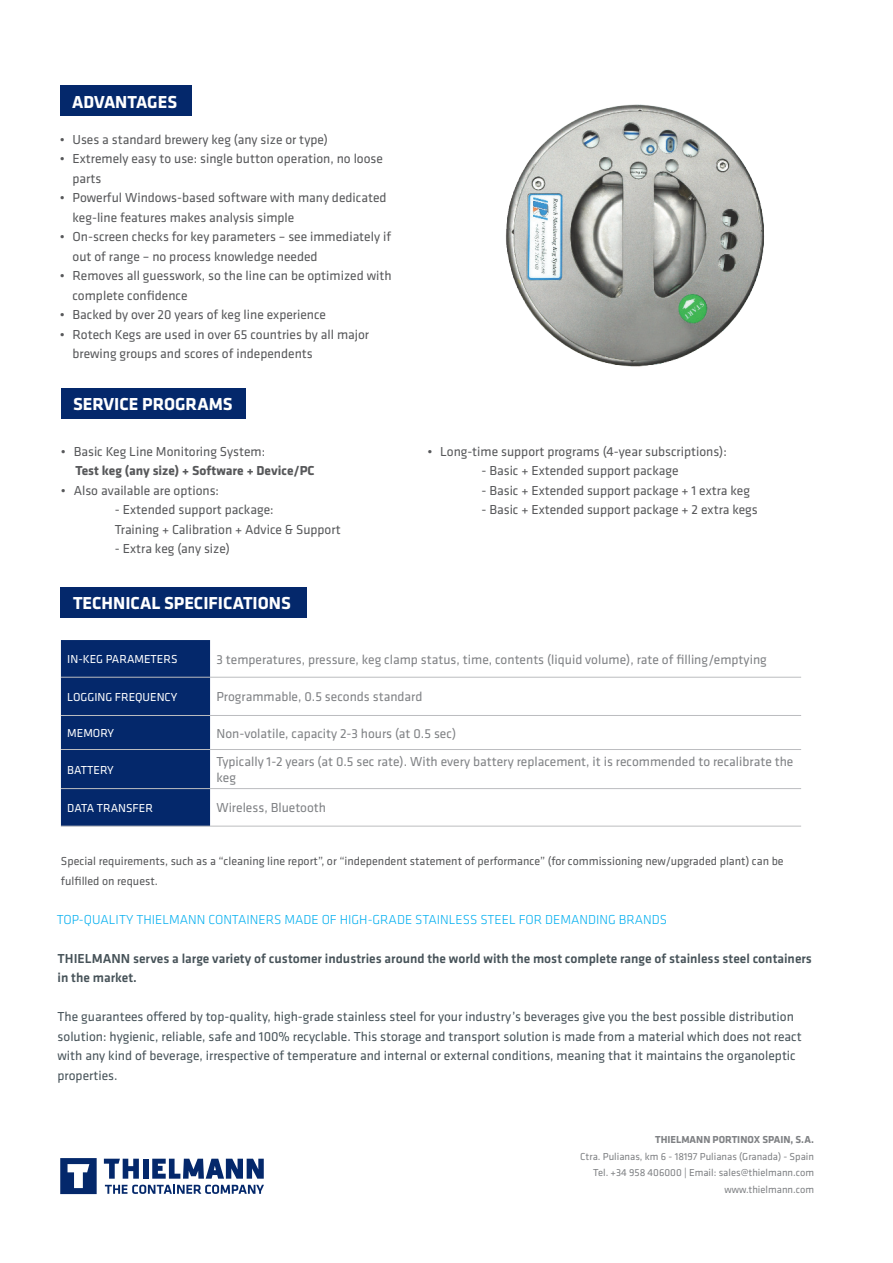
<style>
.page{position:relative;width:893px;height:1263px;background:#fff}
.page>*{position:absolute;margin:0;border:0;box-sizing:border-box;transform-origin:0 0}
.t1{font:700 18px "Klavika";color:#fff}
.t2{font:13.5px/19.5px "Klavika";color:#57585a}
.t3{font:13.5px/19.5px "Klavika";color:#475359}
.t4{font:13.5px/16.2px "Klavika";color:#808285}
.t5{font:500 13.5px/19.5px "Klavika";color:#475359}
.Tit_Parrafo{font:300 13.5px "Klavika";color:#00aeef}
.t6{font:700 13.5px "Klavika";color:#57585a}
.t7{font:12px/19.5px "Klavika";color:#57585a}
.t8{font:12px "Klavika";color:#fff}
.t9{font:10.5px "Klavika";color:#808285}
.t10{font:700 10.5px "Klavika";color:#808285}
</style>
<div class="page">
<div style="left:60px;top:85px;width:132px;height:31px;background:#04286b"></div>
<div style="left:61px;top:587px;width:246px;height:31px;background:#04286b"></div>
<div style="left:61px;top:640px;width:149px;height:186px;background:#04286b"></div>
<hr style="left:61px;top:677px;width:149px;height:1px;background:#bcbdc0">
<hr style="left:210px;top:677px;width:591px;height:1px;background:#bcbdc0">
<hr style="left:61px;top:715px;width:149px;height:1px;background:#bcbdc0">
<hr style="left:210px;top:715px;width:591px;height:1px;background:#bcbdc0">
<hr style="left:61px;top:749px;width:149px;height:1px;background:#bcbdc0">
<hr style="left:210px;top:749px;width:591px;height:1px;background:#bcbdc0">
<hr style="left:61px;top:788px;width:149px;height:1px;background:#bcbdc0">
<hr style="left:210px;top:788px;width:591px;height:1px;background:#bcbdc0">
<hr style="left:61px;top:826px;width:149px;height:1px;background:#bcbdc0">
<hr style="left:210px;top:826px;width:591px;height:1px;background:#bcbdc0">
<svg style="left:60px;top:1158px;width:37px;height:36px"></svg>
<svg style="left:104px;top:1159px;width:35px;height:20px"></svg>
<div style="left:143px;top:1159px;width:5px;height:20px;background:#04286b"></div>
<svg style="left:152px;top:1159px;width:112px;height:20px"></svg>
<svg style="left:105px;top:1185px;width:159px;height:9px"></svg>
<div style="left:61px;top:388px;width:184px;height:31px;background:#04286b"></div>
<img style="left:506px;top:104px;width:258px;height:263px">
<p class="t1" style="left:72px;top:89px;width:106px">ADVANTAGES</p>
<p class="t2" style="left:60px;top:129px;width:270px">• Uses a standard brewery keg (any size or type)</p>
<p class="t2" style="left:72px;top:148px;width:312px;text-indent:-13px">• Extremely easy to use: single button operation, no loose parts</p>
<p class="t2" style="left:72px;top:187px;width:316px;text-indent:-13px">• Powerful Windows-based software with many dedicated keg-line features makes analysis simple</p>
<p class="t2" style="left:72px;top:226px;width:320px;text-indent:-13px">• On-screen checks for key parameters – see immediately if out of range – no process knowledge needed</p>
<p class="t2" style="left:72px;top:265px;width:321px;text-indent:-13px">• Removes all guesswork, so the line can be optimized with complete confidence</p>
<p class="t2" style="left:60px;top:304px;width:268px">• Backed by over 20 years of keg line experience</p>
<p class="t2" style="left:72px;top:324px;width:298px;text-indent:-13px">• Rotech Kegs are used in over 65 countries by all major brewing groups and scores of independents</p>
<p class="t1" style="left:73px;top:391px;width:161px">SERVICE PROGRAMS</p>
<p class="t2" style="left:61px;top:441px;width:206px">• Basic Keg Line Monitoring System:</p>
<p class="t6" style="left:75px;top:461px;width:241px">Test keg (any size) + Software + Device/PC</p>
<p class="t2" style="left:61px;top:480px;width:160px">• Also available are options:</p>
<p class="t2" style="left:115px;top:499px;width:160px">- Extended support package:</p>
<p class="t2" style="left:115px;top:519px;width:227px">Training + Calibration + Advice &amp; Support</p>
<p class="t2" style="left:115px;top:538px;width:117px">- Extra keg (any size)</p>
<p class="t1" style="left:73px;top:590px;width:219px">TECHNICAL SPECIFICATIONS</p>
<p class="t2" style="left:427px;top:441px;width:301px">• Long-time support programs (4-year subscriptions):</p>
<p class="t2" style="left:481px;top:460px;width:199px">- Basic + Extended support package</p>
<p class="t2" style="left:481px;top:480px;width:270px">- Basic + Extended support package + 1 extra keg</p>
<p class="t2" style="left:481px;top:499px;width:278px">- Basic + Extended support package + 2 extra kegs</p>
<p class="t8" style="left:67px;top:651px;width:112px">IN-KEG PARAMETERS</p>
<p class="t4" style="left:216px;top:651px;width:552px">3 temperatures, pressure, keg clamp status, time, contents (liquid volume), rate of filling/emptying</p>
<p class="t8" style="left:67px;top:689px;width:112px">LOGGING FREQUENCY</p>
<p class="t4" style="left:216px;top:688px;width:208px">Programmable, 0.5 seconds standard</p>
<p class="t8" style="left:67px;top:725px;width:48px">MEMORY</p>
<p class="t4" style="left:216px;top:724px;width:241px">Non-volatile, capacity 2-3 hours (at 0.5 sec)</p>
<p class="t8" style="left:67px;top:762px;width:48px">BATTERY</p>
<p class="t4" style="left:216px;top:753px;width:578px">Typically 1-2 years (at 0.5 sec rate). With every battery replacement, it is recommended to recalibrate the keg</p>
<p class="t8" style="left:67px;top:800px;width:87px">DATA TRANSFER</p>
<p class="t4" style="left:216px;top:799px;width:111px">Wireless, Bluetooth</p>
<p class="t7" style="left:61px;top:851px;width:724px">Special requirements, such as a “cleaning line report”, or “independent statement of performance” (for commissioning new/upgraded plant) can be fulfilled on request.</p>
<p class="Tit_Parrafo" style="left:57px;top:911px;width:612px">TOP-QUALITY THIELMANN CONTAINERS MADE OF HIGH-GRADE STAINLESS STEEL FOR DEMANDING BRANDS</p>
<p class="t5" style="left:58px;top:948px;width:756px">THIELMANN serves a large variety of customer industries around the world with the most complete range of stainless steel containers in the market.</p>
<p class="t3" style="left:58px;top:1006px;width:746px">The guarantees offered by top-quality, high-grade stainless steel for your industry’s beverages give you the best possible distribution solution: hygienic, reliable, safe and 100% recyclable. This storage and transport solution is made from a material which does not react with any kind of beverage, irrespective of temperature and internal or external conditions, meaning that it maintains the organoleptic properties.</p>
<p class="t10" style="left:655px;top:1132px;width:161px">THIELMANN PORTINOX SPAIN, S.A.</p>
<p class="t9" style="left:580px;top:1149px;width:235px">Ctra. Pulianas, km 6 - 18197 Pulianas (Granada) - Spain</p>
<p class="t9" style="left:593px;top:1166px;width:222px">Tel. +34 958 406000 | Email: sales@thielmann.com</p>
<p class="t9" style="left:724px;top:1182px;width:91px">www.thielmann.com</p>
</div>
